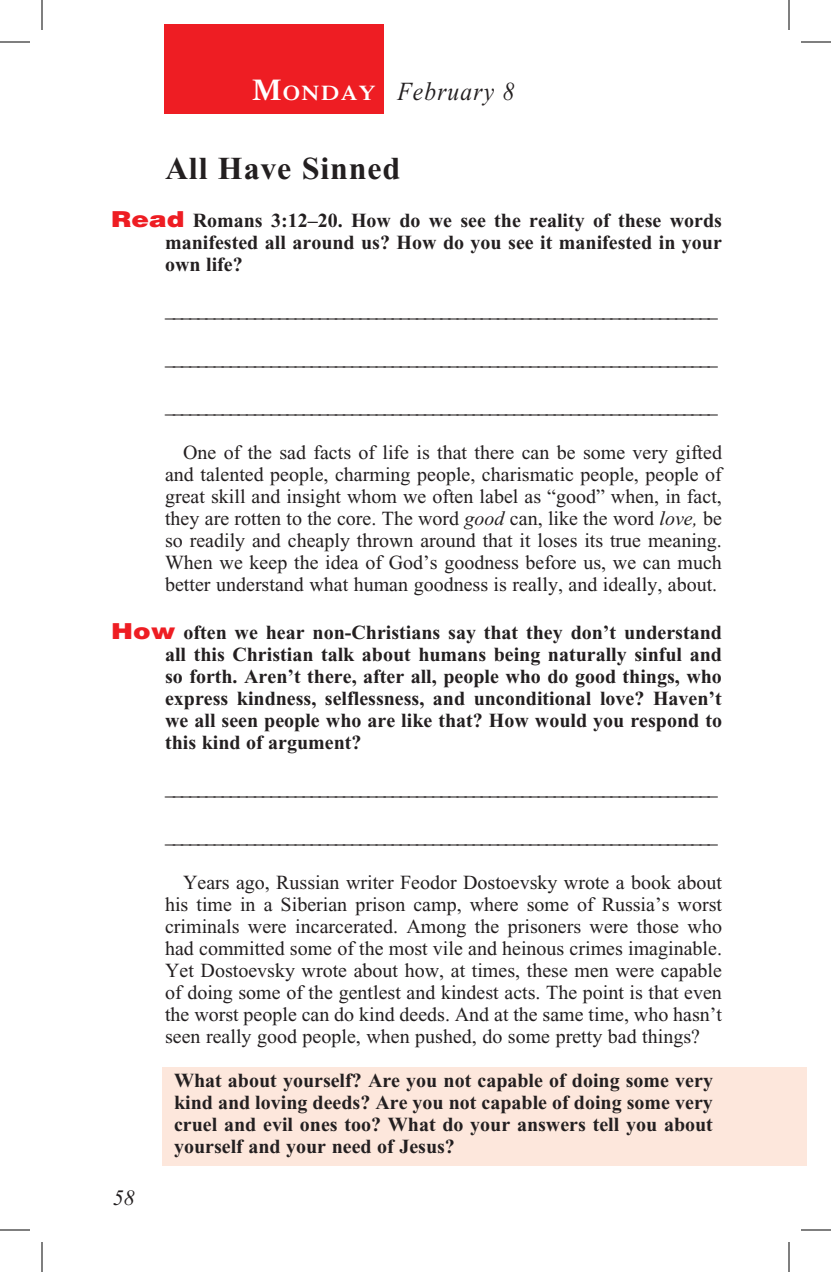
<style>
.page{position:relative;width:831px;height:1272px;background:#fff}
.page>*{position:absolute;margin:0;border:0;box-sizing:border-box;transform-origin:0 0}
._01-Daily_head{font:700 32px "Times New Roman";letter-spacing:.025em;color:#231f20}
._00-Month-Day{font:italic 26px "Times New Roman";letter-spacing:.05em;color:#231f20;scale:.9 1}
.t1{font:italic 22px "Times New Roman";color:#231f20}
.t2{font:600 21px "Times";letter-spacing:.07em;color:#fff;scale:1.1 1}
._4-Body_Copy{font:20px/22px "Times New Roman";color:#231f20;text-align:justify}
._6-question{font:700 20px/22px "Times New Roman";color:#231f20;text-align:justify}
.Ruled_lines_w_text{font:italic 20px "Times New Roman";color:#231f20}
.x-screened_box-text{font:700 20px/22px "Times New Roman";color:#231f20;text-align:justify}
.s1{font-size:30px}
.s2{font-family:"Helvetica";font-weight:900;font-size:22px;color:#ee1d23}
.s3{font-style:italic}
</style>
<div class="page">
<div style="left:162px;top:1068px;width:645px;height:98px;background:#fde7dc"></div>
<div style="left:164px;top:24px;width:220px;height:89px;background:#ee1d23"></div>
<hr style="left:0;top:42px;width:30px;height:1px;background:#000">
<hr style="left:801px;top:42px;width:30px;height:1px;background:#000">
<hr style="left:0;top:1230px;width:30px;height:1px;background:#000">
<hr style="left:801px;top:1230px;width:30px;height:1px;background:#000">
<hr style="left:42px;top:0;width:1px;height:30px;background:#000">
<hr style="left:42px;top:1242px;width:1px;height:30px;background:#000">
<hr style="left:789px;top:0;width:1px;height:30px;background:#000">
<hr style="left:789px;top:1242px;width:1px;height:30px;background:#000">
<p class="t2" style="left:252px;top:80px;width:114px"><span class="s1">M</span>ONDAY</p>
<p class="_00-Month-Day" style="left:397px;top:77px;width:132px">February 8</p>
<p class="_01-Daily_head" style="left:165px;top:150px;width:237px">All Have Sinned</p>
<p class="_6-question" style="left:165px;top:209px;width:558px;text-indent:-54px"><span class="s2">Read</span> Romans 3:12–20. How do we see the reality of these words manifested all around us? How do you see it manifested in your own life?</p>
<p class="Ruled_lines_w_text" style="left:165px;top:300px;width:554px">____________________________________________________________________</p>
<p class="Ruled_lines_w_text" style="left:165px;top:348px;width:554px">____________________________________________________________________</p>
<p class="Ruled_lines_w_text" style="left:165px;top:396px;width:554px">____________________________________________________________________</p>
<p class="_4-Body_Copy" style="left:165px;top:441px;width:559px;text-indent:18px">One of the sad facts of life is that there can be some very gifted and talented people, charming people, charismatic people, people of great skill and insight whom we often label as “good” when, in fact, they are rotten to the core. The word <span class="s3">good</span> can, like the word <span class="s3">love,</span> be so readily and cheaply thrown around that it loses its true meaning.<br>When we keep the idea of God’s goodness before us, we can much better understand what human goodness is really, and ideally, about.</p>
<p class="_6-question" style="left:165px;top:622px;width:558px;text-indent:-54px"><span class="s2">How</span> often we hear non-Christians say that they don’t understand all this Christian talk about humans being naturally sinful and so forth. Aren’t there, after all, people who do good things, who express kindness, selflessness, and unconditional love? Haven’t we all seen people who are like that? How would you respond to this kind of argument?</p>
<p class="Ruled_lines_w_text" style="left:165px;top:778px;width:554px">____________________________________________________________________</p>
<p class="t1" style="left:113px;top:1186px;width:24px">58</p>
<p class="Ruled_lines_w_text" style="left:165px;top:826px;width:554px">____________________________________________________________________</p>
<p class="_4-Body_Copy" style="left:165px;top:872px;width:558px;text-indent:18px">Years ago, Russian writer Feodor Dostoevsky wrote a book about his time in a Siberian prison camp, where some of Russia’s worst criminals were incarcerated. Among the prisoners were those who had committed some of the most vile and heinous crimes imaginable.<br>Yet Dostoevsky wrote about how, at times, these men were capable of doing some of the gentlest and kindest acts. The point is that even the worst people can do kind deeds. And at the same time, who hasn’t seen really good people, when pushed, do some pretty bad things?</p>
<p class="x-screened_box-text" style="left:174px;top:1070px;width:540px">What about yourself? Are you not capable of doing some very kind and loving deeds? Are you not capable of doing some very cruel and evil ones too? What do your answers tell you about yourself and your need of Jesus?</p>
</div>
